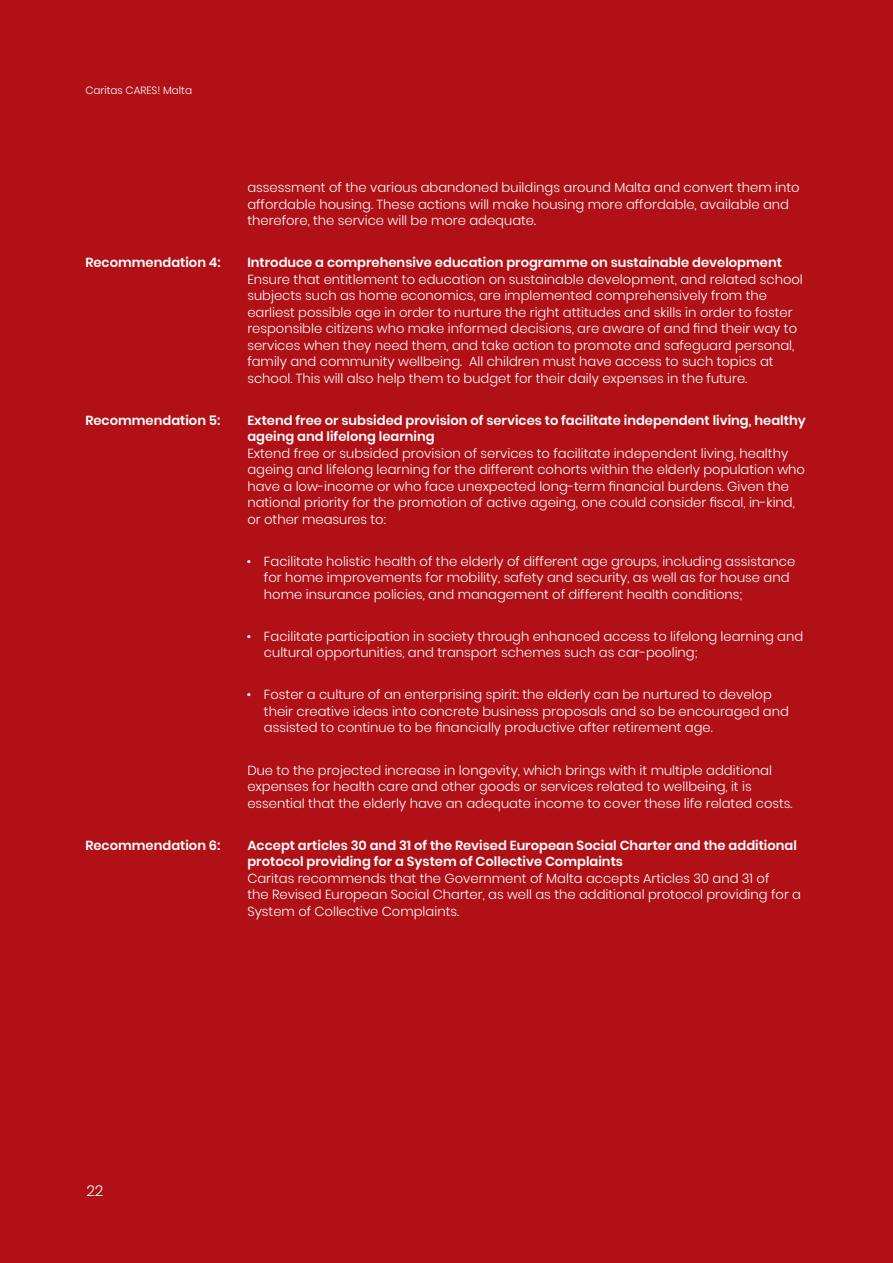
<style>
.page{position:relative;width:893px;height:1263px;background:#b11116}
.page>*{position:absolute;margin:0;border:0;box-sizing:border-box;transform-origin:0 0}
.t1{font:300 15px "Poppins";color:#fff}
.t2{font:300 13.2px/16.5px "Poppins";color:#fff}
.t3{font:600 13.2px/16.5px "Poppins";color:#fff}
.t4{font:300 10.5px "Poppins";color:#fff}
</style>
<div class="page">
<p class="t4" style="left:85px;top:84px;width:108px">Caritas CARES! Malta</p>
<p class="t2" style="left:247px;top:180px;width:554px">assessment of the various abandoned buildings around Malta and convert them into affordable housing. These actions will make housing more affordable, available and therefore, the service will be more adequate.</p>
<p class="t3" style="left:85px;top:255px;width:137px">Recommendation 4:</p>
<p class="t3" style="left:247px;top:255px;width:536px">Introduce a comprehensive education programme on sustainable development</p>
<p class="t2" style="left:247px;top:271px;width:557px">Ensure that entitlement to education on sustainable development, and related school subjects such as home economics, are implemented comprehensively from the earliest possible age in order to nurture the right attitudes and skills in order to foster responsible citizens who make informed decisions, are aware of and find their way to services when they need them, and take action to promote and safeguard personal, family and community wellbeing. All children must have access to such topics at school. This will also help them to budget for their daily expenses in the future.</p>
<p class="t3" style="left:85px;top:412px;width:137px">Recommendation 5:</p>
<p class="t3" style="left:247px;top:412px;width:560px">Extend free or subsided provision of services to facilitate independent living, healthy ageing and lifelong learning</p>
<p class="t2" style="left:247px;top:445px;width:559px">Extend free or subsided provision of services to facilitate independent living, healthy ageing and lifelong learning for the different cohorts within the elderly population who have a low-income or who face unexpected long-term financial burdens. Given the national priority for the promotion of active ageing, one could consider fiscal, in-kind, or other measures to:</p>
<p class="t2" style="left:264px;top:553px;width:533px;text-indent:-17px">• Facilitate holistic health of the elderly of different age groups, including assistance for home improvements for mobility, safety and security, as well as for house and home insurance policies, and management of different health conditions;</p>
<p class="t2" style="left:264px;top:628px;width:541px;text-indent:-17px">• Facilitate participation in society through enhanced access to lifelong learning and cultural opportunities, and transport schemes such as car-pooling;</p>
<p class="t2" style="left:264px;top:687px;width:526px;text-indent:-17px">• Foster a culture of an enterprising spirit: the elderly can be nurtured to develop their creative ideas into concrete business proposals and so be encouraged and assisted to continue to be financially productive after retirement age.</p>
<p class="t2" style="left:247px;top:762px;width:547px">Due to the projected increase in longevity, which brings with it multiple additional expenses for health care and other goods or services related to wellbeing, it is essential that the elderly have an adequate income to cover these life related costs.</p>
<p class="t3" style="left:85px;top:837px;width:136px">Recommendation 6:</p>
<p class="t3" style="left:247px;top:837px;width:551px">Accept articles 30 and 31 of the Revised European Social Charter and the additional protocol providing for a System of Collective Complaints</p>
<p class="t2" style="left:247px;top:870px;width:555px">Caritas recommends that the Government of Malta accepts Articles 30 and 31 of<br>the Revised European Social Charter, as well as the additional protocol providing for a<br>System of Collective Complaints.</p>
<p class="t1" style="left:86px;top:1182px;width:19px">22</p>
</div>
